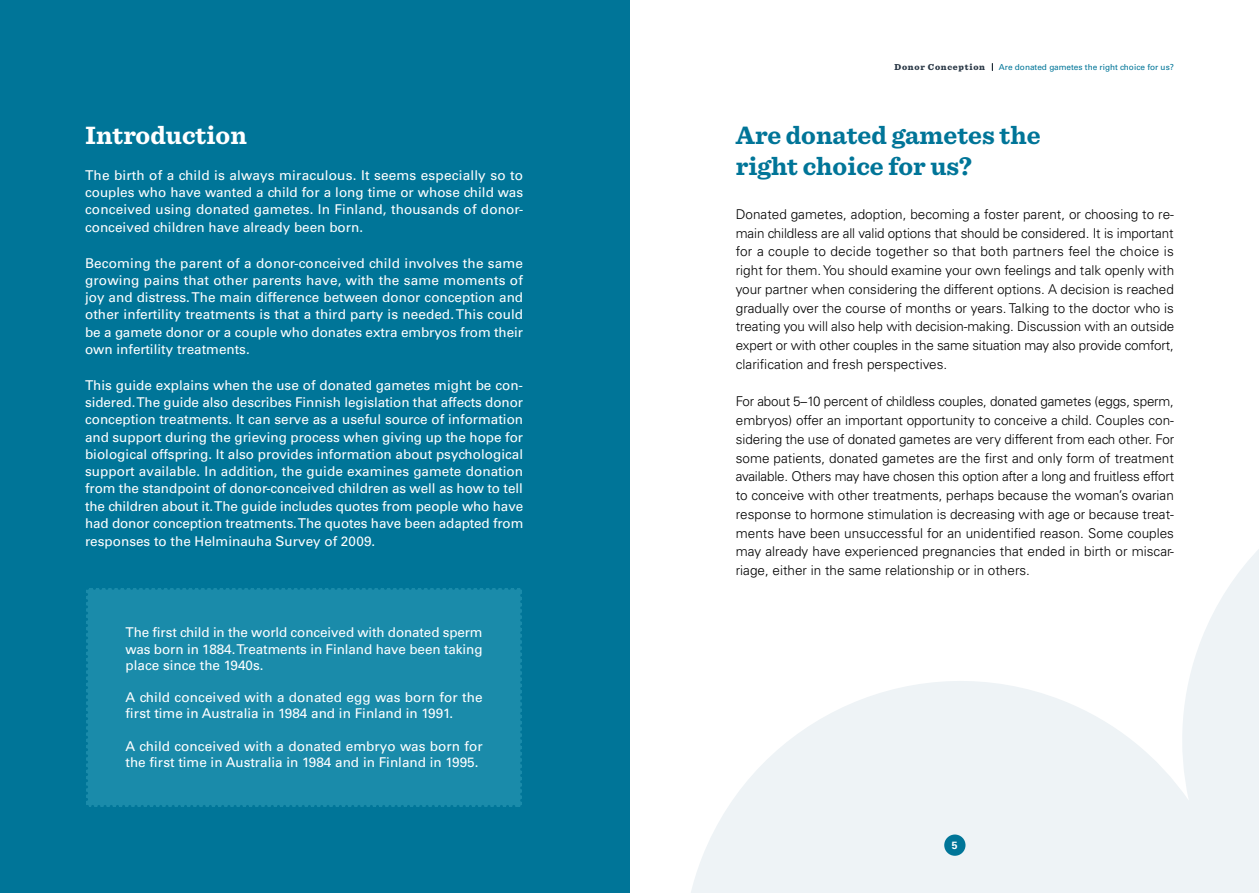
<style>
.page{position:relative;width:1259px;height:893px;background:#fff}
.page>*{position:absolute;margin:0;border:0;box-sizing:border-box;transform-origin:0 0}
.t1{font:700 26.25px/31.5px "Sentinel";color:#007598}
.t2{font:700 26.25px "Sentinel";color:#fff}
.t3{font:13.5px/17.4px "Univers LT Std";color:#fff;text-align:justify}
.t4{font:300 13.5px/18.8px "Univers LT Std";color:#000;text-align:justify}
.t5{font:700 10.5px "Univers LT Std";color:#fff}
.t6{font:900 9px "Sentinel";letter-spacing:.08em;color:#293745}
.t7{font:8.25px "Univers LT Std";color:#007598}
</style>
<div class="page">
<div style="left:0;top:0;width:629px;height:893px;background:#007598"></div>
<div style="left:86px;top:588px;width:436px;height:219px;background:#1a8baa"></div>
<svg style="left:991px;top:64px;width:2px;height:7px"></svg>
<svg style="left:629px;top:463px;width:630px;height:430px"></svg>
<div style="left:944px;top:834px;width:21px;height:22px;background:#007598;border-radius:50%"></div>
<h1 class="t2" style="left:85px;top:114px;width:163px">Introduction</h1>
<p class="t3" style="left:85px;top:166px;width:440px">The birth of a child is always miraculous. It seems especially so to couples who have wanted a child for a long time or whose child was conceived using donated gametes. In Finland, thousands of donor&shy;conceived children have already been born.</p>
<p class="t3" style="left:85px;top:254px;width:439px">Becoming the parent of a donor-conceived child involves the same growing pains that other parents have, with the same moments of joy and distress. The main difference between donor conception and other infertility treatments is that a third party is needed. This could be a gamete donor or a couple who donates extra embryos from their own infertility treatments.</p>
<p class="t3" style="left:85px;top:376px;width:440px">This guide explains when the use of donated gametes might be con&shy;sidered. The guide also describes Finnish legislation that affects donor conception treatments. It can serve as a useful source of information and support during the grieving process when giving up the hope for biological offspring. It also provides information about psychological support available. In addition, the guide examines gamete donation from the standpoint of donor-conceived children as well as how to tell the children about it. The guide includes quotes from people who have had donor conception treatments. The quotes have been adapted from responses to the Helminauha Survey of 2009.</p>
<p class="t3" style="left:126px;top:625px;width:358px;line-height:16.2px">The first child in the world conceived with donated sperm was born in 1884. Treatments in Finland have been taking place since the 1940s.</p>
<p class="t3" style="left:126px;top:689px;width:358px;line-height:16.2px">A child conceived with a donated egg was born for the first time in Australia in 1984 and in Finland in 1991.</p>
<p class="t3" style="left:126px;top:738px;width:358px;line-height:16.2px">A child conceived with a donated embryo was born for the first time in Australia in 1984 and in Finland in 1995.</p>
<p class="t6" style="left:894px;top:60px;width:92px">Donor Conception</p>
<p class="t7" style="left:999px;top:62px;width:176px">Are donated gametes the right choice for us?</p>
<h1 class="t1" style="left:736px;top:118px;width:306px">Are donated gametes the right choice for us?</h1>
<p class="t4" style="left:736px;top:205px;width:440px">Donated gametes, adoption, becoming a foster parent, or choosing to re&shy;main childless are all valid options that should be considered. It is important for a couple to decide together so that both partners feel the choice is right for them. You should examine your own feelings and talk openly with your partner when considering the different options. A decision is reached gradually over the course of months or years. Talking to the doctor who is treating you will also help with decision-making. Discussion with an outside expert or with other couples in the same situation may also provide comfort, clarification and fresh perspectives.</p>
<p class="t4" style="left:736px;top:392px;width:440px">For about 5–10 percent of childless couples, donated gametes (eggs, sperm, embryos) offer an important opportunity to conceive a child. Couples con&shy;sidering the use of donated gametes are very different from each other. For some patients, donated gametes are the first and only form of treatment available. Others may have chosen this option after a long and fruitless effort to conceive with other treatments, perhaps because the woman’s ovarian response to hormone stimulation is decreasing with age or because treat&shy;ments have been unsuccessful for an unidentified reason. Some couples may already have experienced pregnancies that ended in birth or miscar&shy;riage, either in the same relationship or in others.</p>
<p class="t5" style="left:952px;top:839px;width:7px">5</p>
</div>
